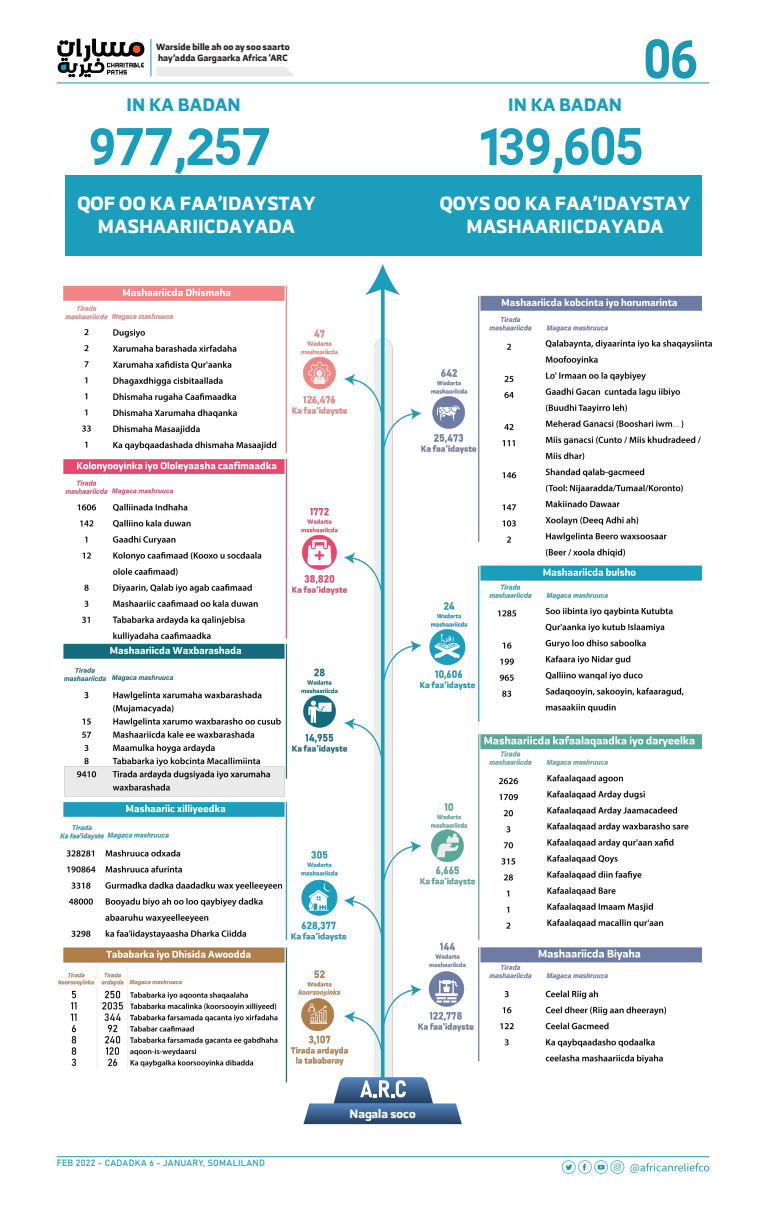
<style>
.page{position:relative;width:766px;height:1205px;background:#fff}
.page>*{position:absolute;margin:0;border:0;box-sizing:border-box;transform-origin:0 0}
.t1{font:55px "ALISEO Regular";color:#1d98b2}
.t2{font:53px "ALISEO Regular";color:#1a9ebb}
.t3{font:700 19px/22.8px "RB";letter-spacing:.01em;color:#fff;text-align:center}
.t4{font:700 18px "RB";letter-spacing:.01em;color:#1a9ebb}
.t5{font:700 12px "RB";color:#fafcff}
.t6{font:700 9px/10.8px "RB";letter-spacing:.005em;color:#231f20}
.t7{font:9px "Bahnschrift";letter-spacing:.025em;color:#1d98b2}
</style>
<div class="page">
<img style="left:57px;top:38px;width:88px;height:40px">
<hr style="left:57px;top:82px;width:652px;height:1px;background:#1d98b2">
<hr style="left:57px;top:1156px;width:652px;height:1px;background:#1d98b2">
<hr style="left:150px;top:39px;width:1px;height:37px;background:#1d98b2">
<svg style="left:156px;top:66px;width:138px;height:10px"></svg>
<svg style="left:630px;top:1163px;width:79px;height:10px"></svg>
<svg style="left:561px;top:1160px;width:63px;height:13px"></svg>
<img style="left:58px;top:264px;width:654px;height:819px">
<svg style="left:303px;top:1077px;width:158px;height:47px"></svg>
<div style="left:66px;top:175px;width:636px;height:81px;background:#1a9ebb"></div>
<p class="t6" style="left:156px;top:42px;width:135px">Warside bille ah oo ay soo saarto hay’adda Gargaarka Africa ‘ARC</p>
<p class="t4" style="left:127px;top:94px;width:116px">IN KA BADAN</p>
<p class="t4" style="left:508px;top:94px;width:116px">IN KA BADAN</p>
<h1 class="t1" style="left:643px;top:29px;width:55px">06</h1>
<p class="t2" style="left:89px;top:117px;width:183px">977,257</p>
<p class="t2" style="left:479px;top:117px;width:165px">139,605</p>
<p class="t3" style="left:77px;top:192px;width:239px">QOF OO KA FAA’IDAYSTAY<br>MASHAARIICDAYADA</p>
<p class="t3" style="left:439px;top:192px;width:252px">QOYS OO KA FAA’IDAYSTAY<br>MASHAARIICDAYADA</p>
<p class="t7" style="left:57px;top:1156px;width:210px">FEB 2022 - CADADKA 6 - JANUARY, SOMALILAND</p>
<p class="t5" style="left:349px;top:1106px;width:68px">Nagala soco</p>
</div>
